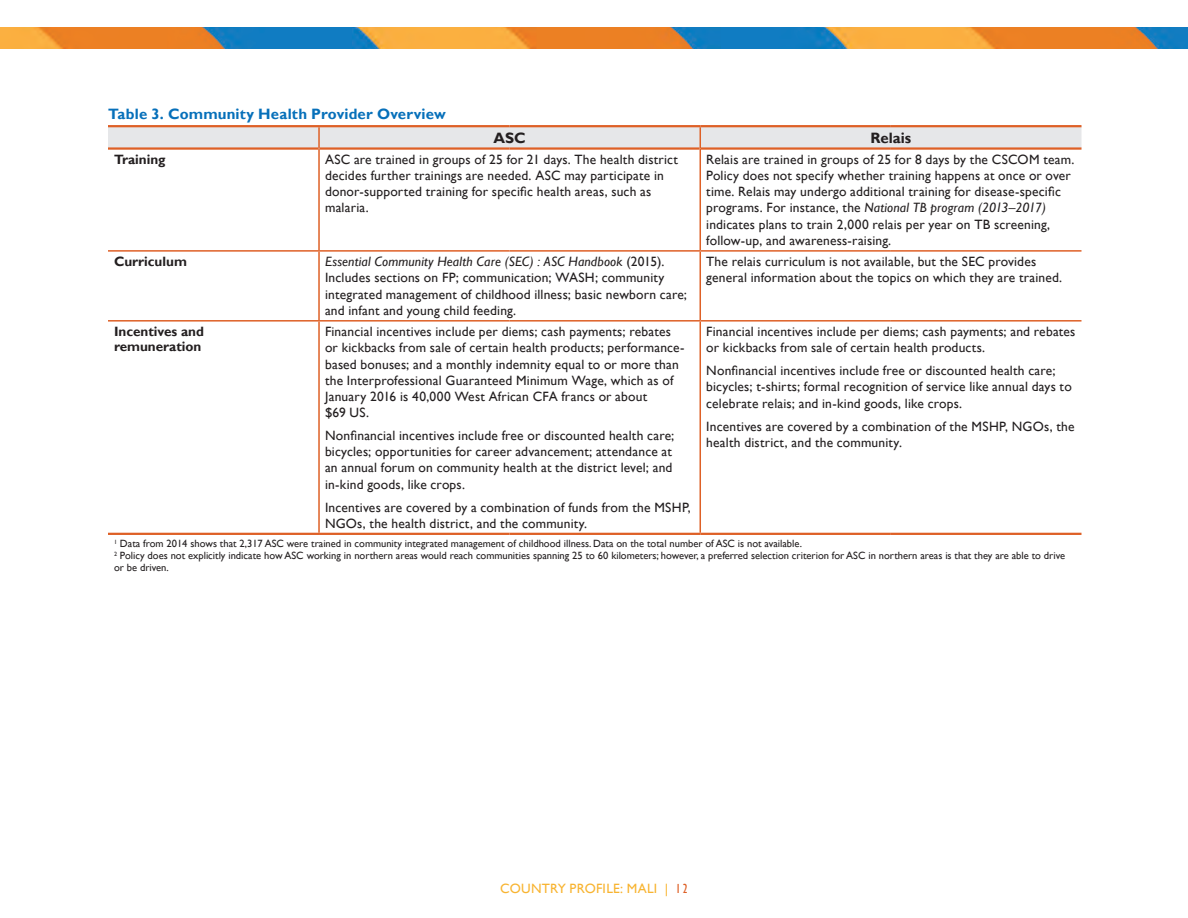
<style>
.page{position:relative;width:1188px;height:918px;background:#fff}
.page>*{position:absolute;margin:0;border:0;box-sizing:border-box;transform-origin:0 0}
.figure_title{font:700 15px "Gill Sans";letter-spacing:.01em;color:#0770ba}
.table_text{font:700 15px "Gill Sans";color:#231f20}
.table_text-2{font:13.5px/16.2px "Gill Sans";letter-spacing:.015em;color:#231f20}
.bold_table_text{font:700 13.5px/15px "Gill Sans";color:#231f20}
.t1{font:13.5px "Gill Sans";letter-spacing:.015em;color:#f8b431}
.table_footnotes{font:10.5px/12px "Gill Sans";color:#231f20}
.s1{font-style:italic}
.s2{font-stretch:condensed;color:#de6026}
</style>
<div class="page">
<img style="left:0;top:27px;width:1188px;height:22px">
<hr style="left:108px;top:125px;width:211px;height:2px;background:#de6026">
<hr style="left:319px;top:125px;width:191px;height:2px;background:#de6026">
<hr style="left:510px;top:125px;width:190px;height:2px;background:#de6026">
<hr style="left:700px;top:125px;width:191px;height:2px;background:#de6026">
<hr style="left:891px;top:125px;width:190px;height:2px;background:#de6026">
<hr style="left:108px;top:147px;width:210px;height:3px;background:#de6026">
<hr style="left:320px;top:147px;width:190px;height:3px;background:#de6026">
<hr style="left:510px;top:147px;width:190px;height:3px;background:#de6026">
<hr style="left:701px;top:147px;width:190px;height:3px;background:#de6026">
<hr style="left:891px;top:147px;width:190px;height:3px;background:#de6026">
<hr style="left:318px;top:149px;width:2px;height:101px;background:#de6026">
<hr style="left:700px;top:149px;width:1px;height:101px;background:#de6026">
<hr style="left:108px;top:250px;width:211px;height:2px;background:#de6026">
<hr style="left:319px;top:250px;width:191px;height:2px;background:#de6026">
<hr style="left:318px;top:252px;width:2px;height:68px;background:#de6026">
<hr style="left:510px;top:250px;width:190px;height:2px;background:#de6026">
<hr style="left:700px;top:250px;width:191px;height:2px;background:#de6026">
<hr style="left:700px;top:252px;width:1px;height:68px;background:#de6026">
<hr style="left:891px;top:250px;width:190px;height:2px;background:#de6026">
<hr style="left:108px;top:320px;width:211px;height:2px;background:#de6026">
<hr style="left:319px;top:320px;width:191px;height:2px;background:#de6026">
<hr style="left:318px;top:322px;width:2px;height:211px;background:#de6026">
<hr style="left:510px;top:320px;width:190px;height:2px;background:#de6026">
<hr style="left:700px;top:320px;width:191px;height:2px;background:#de6026">
<hr style="left:700px;top:322px;width:1px;height:211px;background:#de6026">
<hr style="left:891px;top:320px;width:190px;height:2px;background:#de6026">
<hr style="left:108px;top:533px;width:211px;height:2px;background:#de6026">
<hr style="left:319px;top:533px;width:191px;height:2px;background:#de6026">
<hr style="left:510px;top:533px;width:190px;height:2px;background:#de6026">
<hr style="left:700px;top:533px;width:191px;height:2px;background:#de6026">
<hr style="left:891px;top:533px;width:190px;height:2px;background:#de6026">
<svg style="left:108px;top:126px;width:974px;height:23px;background:#e4d5cf"></svg>
<p class="figure_title" style="left:108px;top:105px;width:339px">Table 3. Community Health Provider Overview</p>
<p class="table_text" style="left:493px;top:128px;width:34px">ASC</p>
<p class="table_text" style="left:870px;top:128px;width:42px">Relais</p>
<p class="bold_table_text" style="left:114px;top:152px;width:53px">Training</p>
<p class="table_text-2" style="left:325px;top:151px;width:354px">ASC are trained in groups of 25 for 21 days. The health district decides further trainings are needed. ASC may participate in donor-supported training for specific health areas, such as malaria.</p>
<p class="table_text-2" style="left:706px;top:151px;width:370px">Relais are trained in groups of 25 for 8 days by the CSCOM team.<br>Policy does not specify whether training happens at once or over time. Relais may undergo additional training for disease-specific programs. For instance, the <span class="s1">National TB program (2013–2017) </span>indicates plans to train 2,000 relais per year on TB screening, follow-up, and awareness-raising.</p>
<p class="bold_table_text" style="left:114px;top:255px;width:74px">Curriculum</p>
<p class="table_text-2" style="left:325px;top:254px;width:364px"><span class="s1">Essential Community Health Care (SEC) : ASC Handbook</span> (2015).<br>Includes sections on FP; communication; WASH; community integrated management of childhood illness; basic newborn care; and infant and young child feeding.</p>
<p class="table_text-2" style="left:706px;top:254px;width:357px">The relais curriculum is not available, but the SEC provides general information about the topics on which they are trained.</p>
<p class="bold_table_text" style="left:114px;top:324px;width:92px">Incentives and remuneration</p>
<p class="table_text-2" style="left:325px;top:324px;width:361px">Financial incentives include per diems; cash payments; rebates or kickbacks from sale of certain health products; performance&shy;based bonuses; and a monthly indemnity equal to or more than the Interprofessional Guaranteed Minimum Wage, which as of January 2016 is 40,000 West African CFA francs or about<br>$69 US.</p>
<p class="table_text-2" style="left:325px;top:428px;width:351px">Nonfinancial incentives include free or discounted health care; bicycles; opportunities for career advancement; attendance at an annual forum on community health at the district level; and in-kind goods, like crops.</p>
<p class="table_text-2" style="left:325px;top:499px;width:367px">Incentives are covered by a combination of funds from the MSHP,<br>NGOs, the health district, and the community.</p>
<p class="table_text-2" style="left:706px;top:324px;width:371px">Financial incentives include per diems; cash payments; and rebates or kickbacks from sale of certain health products.</p>
<p class="table_text-2" style="left:706px;top:363px;width:367px">Nonfinancial incentives include free or discounted health care; bicycles; t-shirts; formal recognition of service like annual days to celebrate relais; and in-kind goods, like crops.</p>
<p class="table_text-2" style="left:706px;top:418px;width:370px">Incentives are covered by a combination of the MSHP, NGOs, the health district, and the community.</p>
<p class="table_footnotes" style="left:114px;top:538px;width:690px"><sup>1</sup> Data from 2014 shows that 2,317 ASC were trained in community integrated management of childhood illness. Data on the total number of ASC is not available.</p>
<p class="table_footnotes" style="left:114px;top:550px;width:953px"><sup>2</sup> Policy does not explicitly indicate how ASC working in northern areas would reach communities spanning 25 to 60 kilometers; however, a preferred selection criterion for ASC in northern areas is that they are able to drive or be driven.</p>
<p class="t1" style="left:500px;top:880px;width:189px">COUNTRY PROFILE: MALI | <span class="s2">12</span></p>
</div>
